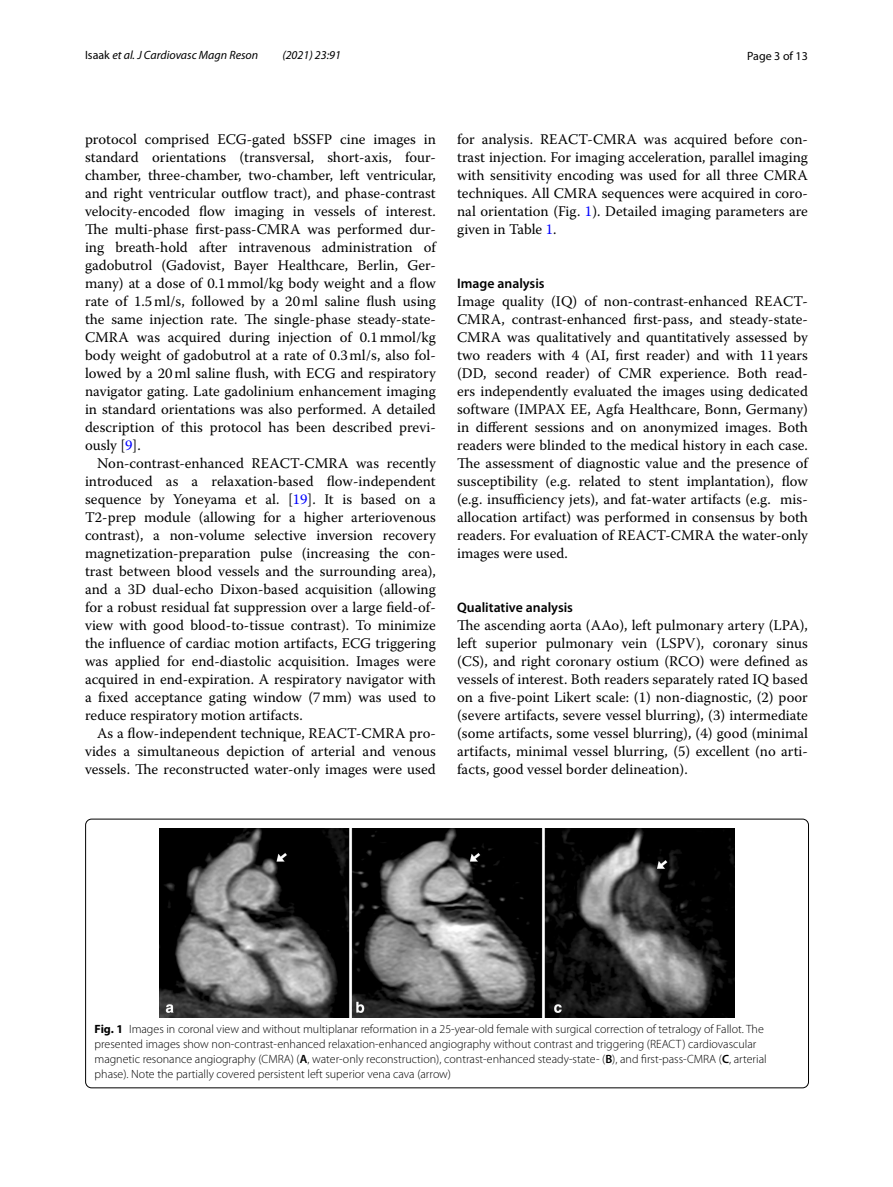
<style>
.page{position:relative;width:893px;height:1187px;background:#fff}
.page>*{position:absolute;margin:0;border:0;box-sizing:border-box;transform-origin:0 0}
.t1{font:14.7px/18px "Warnock Pro";color:#000;text-align:justify}
.t2{font:600 13.8px "Myriad Pro";color:#000}
.t3{font:300 12px/15px "Myriad Pro";color:#000}
.t4{font:italic 12px "Myriad Pro";color:#000}
.t5{font:12px "Myriad Pro";color:#000}
.s1{font-style:normal}
.s2{color:#00f}
.s3{font-weight:700}
.s4{font-weight:600}
</style>
<div class="page">
<img style="left:160px;top:828px;width:574px;height:189px">
<div style="left:85px;top:818px;width:724px;height:269px;border:1px solid #000;border-radius:6px"></div>
<p class="t4" style="left:85px;top:48px;width:175px"><span class="s1">Isaak</span> et al. J Cardiovasc Magn Reson</p>
<p class="t4" style="left:282px;top:48px;width:60px">(2021) 23:91</p>
<p class="t5" style="left:747px;top:48px;width:62px">Page 3 of 13</p>
<p class="t1" style="left:85px;top:130px;width:352px">protocol comprised ECG-gated bSSFP cine images in standard orientations (transversal, short-axis, four&shy;chamber, three-chamber, two-chamber, left ventricular, and right ventricular outflow tract), and phase-contrast velocity-encoded flow imaging in vessels of interest.<br>The multi-phase first-pass-CMRA was performed dur&shy;ing breath-hold after intravenous administration of gadobutrol (Gadovist, Bayer Healthcare, Berlin, Ger&shy;many) at a dose of 0.1mmol/kg body weight and a flow rate of 1.5ml/s, followed by a 20ml saline flush using the same injection rate. The single-phase steady-state-CMRA was acquired during injection of 0.1mmol/kg body weight of gadobutrol at a rate of 0.3ml/s, also fol&shy;lowed by a 20ml saline flush, with ECG and respiratory navigator gating. Late gadolinium enhancement imaging in standard orientations was also performed. A detailed description of this protocol has been described previ&shy;ously [<span class="s2">9</span>].</p>
<p class="t1" style="left:85px;top:454px;width:352px;text-indent:12px">Non-contrast-enhanced REACT-CMRA was recently introduced as a relaxation-based flow-independent sequence by Yoneyama et al. [<span class="s2">19</span>]. It is based on a T2-prep module (allowing for a higher arteriovenous contrast), a non-volume selective inversion recovery magnetization-preparation pulse (increasing the con&shy;trast between blood vessels and the surrounding area), and a 3D dual-echo Dixon-based acquisition (allowing for a robust residual fat suppression over a large field-of&shy;view with good blood-to-tissue contrast). To minimize the influence of cardiac motion artifacts, ECG triggering was applied for end-diastolic acquisition. Images were acquired in end-expiration. A respiratory navigator with a fixed acceptance gating window (7mm) was used to reduce respiratory motion artifacts.</p>
<p class="t1" style="left:85px;top:724px;width:352px;text-indent:12px">As a flow-independent technique, REACT-CMRA pro&shy;vides a simultaneous depiction of arterial and venous vessels. The reconstructed water-only images were used</p>
<p class="t1" style="left:457px;top:130px;width:352px">for analysis. REACT-CMRA was acquired before con&shy;trast injection. For imaging acceleration, parallel imaging with sensitivity encoding was used for all three CMRA techniques. All CMRA sequences were acquired in coro&shy;nal orientation (Fig. <span class="s2">1</span>). Detailed imaging parameters are given in Table <span class="s2">1</span>.</p>
<p class="t2" style="left:457px;top:274px;width:89px">Image analysis</p>
<p class="t1" style="left:457px;top:292px;width:352px">Image quality (IQ) of non-contrast-enhanced REACT-CMRA, contrast-enhanced first-pass, and steady-state-CMRA was qualitatively and quantitatively assessed by two readers with 4 (AI, first reader) and with 11years (DD, second reader) of CMR experience. Both read&shy;ers independently evaluated the images using dedicated software (IMPAX EE, Agfa Healthcare, Bonn, Germany) in different sessions and on anonymized images. Both readers were blinded to the medical history in each case.<br>The assessment of diagnostic value and the presence of susceptibility (e.g. related to stent implantation), flow (e.g. insufficiency jets), and fat-water artifacts (e.g. mis&shy;allocation artifact) was performed in consensus by both readers. For evaluation of REACT-CMRA the water-only images were used.</p>
<p class="t2" style="left:457px;top:598px;width:117px">Qualitative analysis</p>
<p class="t1" style="left:457px;top:616px;width:352px">The ascending aorta (AAo), left pulmonary artery (LPA), left superior pulmonary vein (LSPV), coronary sinus (CS), and right coronary ostium (RCO) were defined as vessels of interest. Both readers separately rated IQ based on a five-point Likert scale: (1) non-diagnostic, (2) poor (severe artifacts, severe vessel blurring), (3) intermediate (some artifacts, some vessel blurring), (4) good (minimal artifacts, minimal vessel blurring, (5) excellent (no arti&shy;facts, good vessel border delineation).</p>
<p class="t3" style="left:95px;top:1021px;width:674px"><span class="s3">Fig. 1</span> Images in coronal view and without multiplanar reformation in a 25-year-old female with surgical correction of tetralogy of Fallot. The presented images show non-contrast-enhanced relaxation-enhanced angiography without contrast and triggering (REACT) cardiovascular magnetic resonance angiography (CMRA) (<span class="s4">A</span>, water-only reconstruction), contrast-enhanced steady-state- (<span class="s4">B</span>), and first-pass-CMRA (<span class="s4">C</span>, arterial phase). Note the partially covered persistent left superior vena cava (arrow)</p>
</div>
